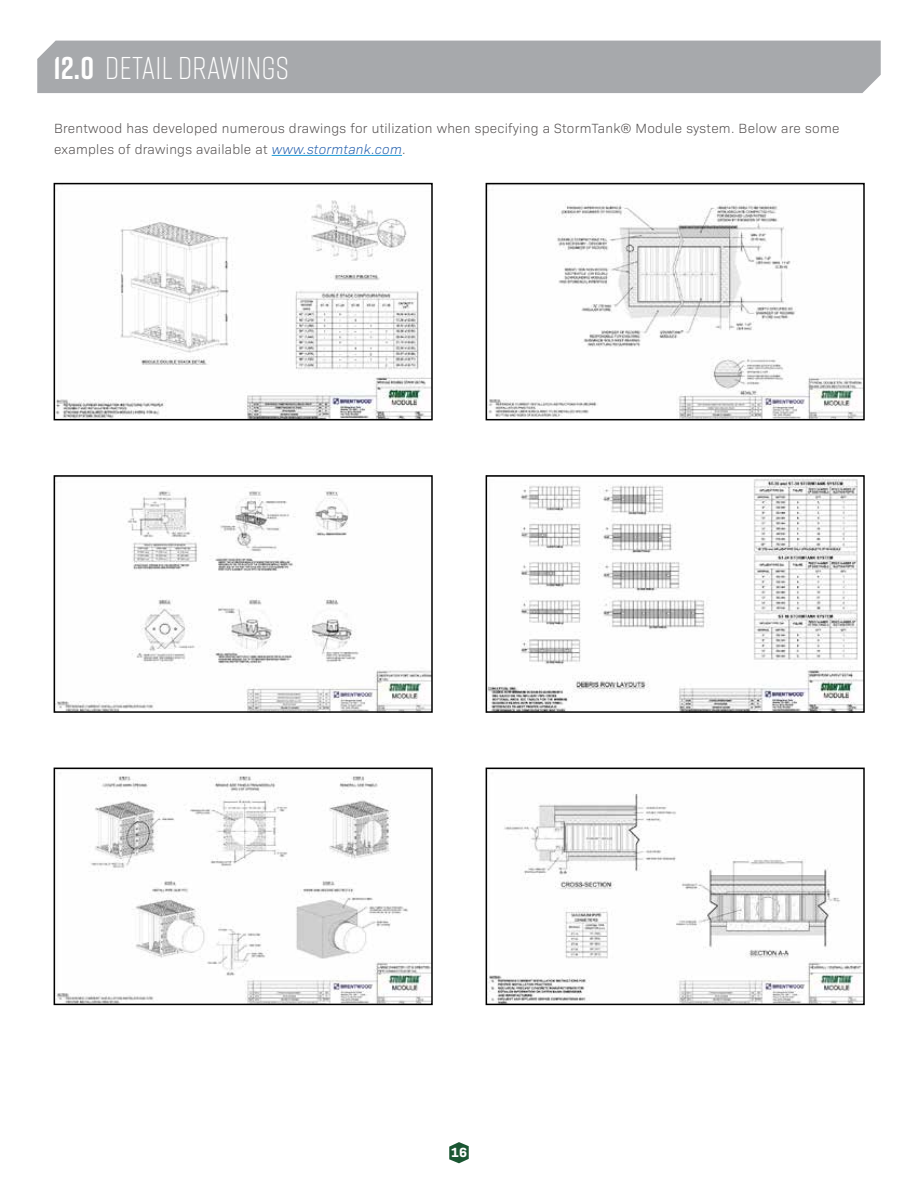
<style>
.page{position:relative;width:918px;height:1188px;background:#fff}
.page>*{position:absolute;margin:0;border:0;box-sizing:border-box;transform-origin:0 0}
.t1{font:300 31.5px "Rift";letter-spacing:.01em;color:#fff}
.t2{font:300 13.5px/21px "Bio Sans";letter-spacing:.02em;color:#524e4e}
.t3{font:700 13.5px "Bio Sans";color:#fff}
.s1{font-weight:700}
.s2{font-style:italic;color:#215eac}
</style>
<div class="page">
<svg style="left:449px;top:1142px;width:20px;height:21px"></svg>
<hr style="left:272px;top:155px;width:130px;height:1px;background:#1c9ad6">
<img style="left:57px;top:200px;width:373px;height:217px">
<div style="left:54px;top:183px;width:379px;height:237px;border:2px solid #000"></div>
<img style="left:57px;top:491px;width:373px;height:219px">
<div style="left:54px;top:475px;width:379px;height:238px;border:2px solid #000"></div>
<img style="left:57px;top:776px;width:373px;height:226px">
<div style="left:54px;top:768px;width:379px;height:237px;border:2px solid #000"></div>
<img style="left:489px;top:201px;width:373px;height:216px">
<div style="left:486px;top:183px;width:379px;height:237px;border:2px solid #000"></div>
<img style="left:489px;top:478px;width:373px;height:232px">
<div style="left:486px;top:475px;width:379px;height:238px;border:2px solid #000"></div>
<img style="left:489px;top:794px;width:373px;height:208px">
<div style="left:486px;top:768px;width:379px;height:237px;border:2px solid #000"></div>
<div style="left:37px;top:41px;width:844px;height:52px;background:#a7a9ac"></div>
<div style="left:53px;top:54px;width:388px;height:25px;background:#a7a9ac"></div>
<h1 class="t1" style="left:53px;top:54px;width:237px"><span class="s1">12.0</span> DETAIL DRAWINGS</h1>
<p class="t2" style="left:54px;top:119px;width:787px">Brentwood has developed numerous drawings for utilization when specifying a StormTank® Module system. Below are some examples of drawings available at <span class="s2">www.stormtank.com</span>.</p>
<p class="t3" style="left:451px;top:1147px;width:18px">16</p>
</div>
